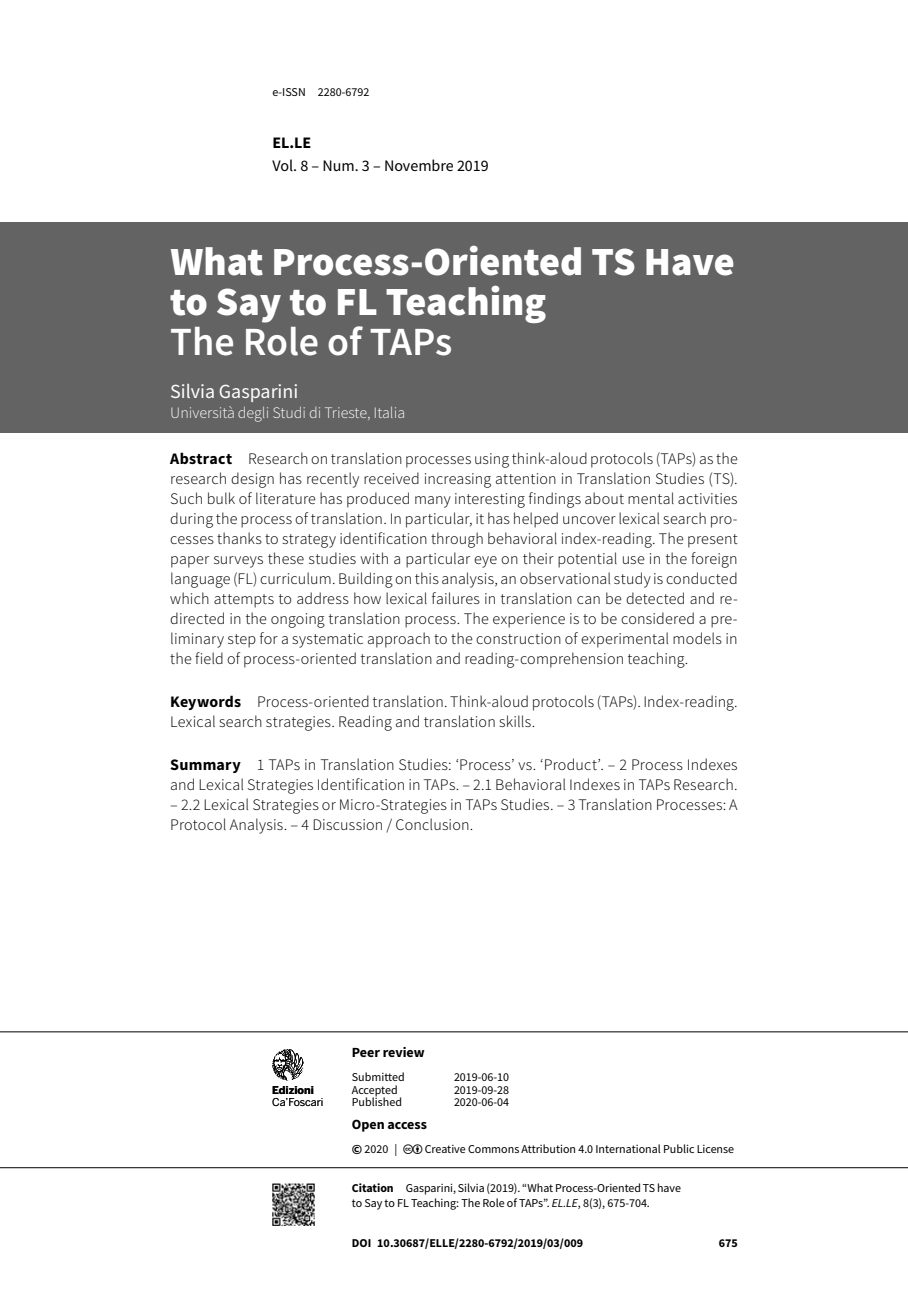
<style>
.page{position:relative;width:908px;height:1304px;background:#fff}
.page>*{position:absolute;margin:0;border:0;box-sizing:border-box;transform-origin:0 0}
._9101-ecf-titolo-sag{font:900 40px/40px "Source Sans Pro";color:#fff}
._9102-ecf-sottotitol{font:600 40px "Source Sans Pro";color:#fff}
._9103-ecf-autore-sag{font:20px "Source Sans Pro";color:#fff}
._9105-ecf-abstract{font:300 16px/20px "Source Sans Pro";letter-spacing:.01em;color:#000;text-align:justify}
._9107-ecf-keywords{font:300 16px/20px "Source Sans Pro";letter-spacing:.01em;color:#000}
._9104-ecf-autore-aff{font:300 16px "Source Sans Pro";color:#fff}
.t1{font:16px "Source Sans Pro";color:#000}
.t2{font:700 16px "Source Sans Pro";color:#000}
.t3{font:700 14px "Source Sans Pro";color:#000}
.t4{font:12px/15px "Source Sans Pro";color:#000}
.t5{font:700 12px "Source Sans Pro";color:#000}
.t6{font:10.8px "Benton Sans";letter-spacing:-.01em;color:#000}
.t7{font:700 10.8px "Benton Sans";color:#000}
.s1{font-weight:700}
.s2{font-weight:700;font-size:14px}
.s3{font-style:italic}
</style>
<div class="page">
<hr style="left:0;top:1167px;width:907px;height:1px;background:#000">
<hr style="left:0;top:1031px;width:907px;height:1px;background:#000">
<img style="left:272px;top:1183px;width:42px;height:42px">
<svg style="left:272px;top:1049px;width:31px;height:31px"></svg>
<div style="left:0;top:223px;width:907px;height:210px;background:#646363"></div>
<p class="t4" style="left:272px;top:84px;width:98px">e-ISSN 2280-6792</p>
<p class="t2" style="left:272px;top:132px;width:40px">EL.LE</p>
<p class="t1" style="left:272px;top:155px;width:218px">Vol. 8 – Num. 3 – Novembre 2019</p>
<p class="_9101-ecf-titolo-sag" style="left:170px;top:241px;width:566px">What Process-Oriented TS Have to Say to FL Teaching</p>
<p class="_9102-ecf-sottotitol" style="left:170px;top:316px;width:283px">The Role of TAPs</p>
<p class="_9103-ecf-autore-sag" style="left:170px;top:379px;width:130px">Silvia Gasparini</p>
<p class="_9104-ecf-autore-aff" style="left:170px;top:403px;width:236px">Università degli Studi di Trieste, Italia</p>
<p class="_9105-ecf-abstract" style="left:170px;top:449px;width:568px"><span class="s1">Abstract</span> Research on translation processes using think-aloud protocols (TAPs) as the research design has recently received increasing attention in Translation Studies (TS).<br>Such bulk of literature has produced many interesting findings about mental activities during the process of translation. In particular, it has helped uncover lexical search pro&shy;cesses thanks to strategy identification through behavioral index-reading. The present paper surveys these studies with a particular eye on their potential use in the foreign language (FL) curriculum. Building on this analysis, an observational study is conducted which attempts to address how lexical failures in translation can be detected and re&shy;directed in the ongoing translation process. The experience is to be considered a pre&shy;liminary step for a systematic approach to the construction of experimental models in the field of process-oriented translation and reading-comprehension teaching.</p>
<p class="_9107-ecf-keywords" style="left:170px;top:692px;width:568px"><span class="s1">Keywords</span> Process-oriented translation. Think-aloud protocols (TAPs). Index-reading.<br>Lexical search strategies. Reading and translation skills.</p>
<p class="_9107-ecf-keywords" style="left:170px;top:754px;width:568px"><span class="s1">Summary</span> 1 TAPs in Translation Studies: ‘Process’ vs. ‘Product’. – 2 Process Indexes and Lexical Strategies Identification in TAPs. – 2.1 Behavioral Indexes in TAPs Research.</p>
<p class="_9107-ecf-keywords" style="left:170px;top:794px;width:568px">– 2.2 Lexical Strategies or Micro-Strategies in TAPs Studies. – 3 Translation Processes: A<br>Protocol Analysis. – 4 Discussion / Conclusion.</p>
<p class="t7" style="left:272px;top:1084px;width:43px">Edizioni</p>
<p class="t6" style="left:272px;top:1095px;width:53px">Ca’Foscari</p>
<p class="t3" style="left:351px;top:1042px;width:74px">Peer review</p>
<p class="t4" style="left:351px;top:1070px;width:54px">Submitted</p>
<p class="t4" style="left:454px;top:1070px;width:57px">2019-06-10</p>
<p class="t4" style="left:351px;top:1082px;width:47px">Accepted</p>
<p class="t4" style="left:454px;top:1082px;width:57px">2019-09-28</p>
<p class="t4" style="left:351px;top:1095px;width:52px">Published</p>
<p class="t4" style="left:454px;top:1095px;width:57px">2020-06-04</p>
<p class="t3" style="left:351px;top:1115px;width:76px">Open access</p>
<p class="t4" style="left:351px;top:1141px;width:47px"><span class="s2">©</span> 2020 |</p>
<p class="t4" style="left:424px;top:1141px;width:311px">Creative Commons Attribution 4.0 International Public License</p>
<p class="t4" style="left:351px;top:1181px;width:330px"><span class="s1">Citation</span> Gasparini, Silvia (2019). “What Process-Oriented TS have to Say to FL Teaching: The Role of TAPs”. <span class="s3">EL.LE</span>, 8(3), 675-704.</p>
<p class="t5" style="left:351px;top:1235px;width:233px">DOI 10.30687/ELLE/2280-6792/2019/03/009</p>
<p class="t5" style="left:718px;top:1235px;width:21px">675</p>
</div>
